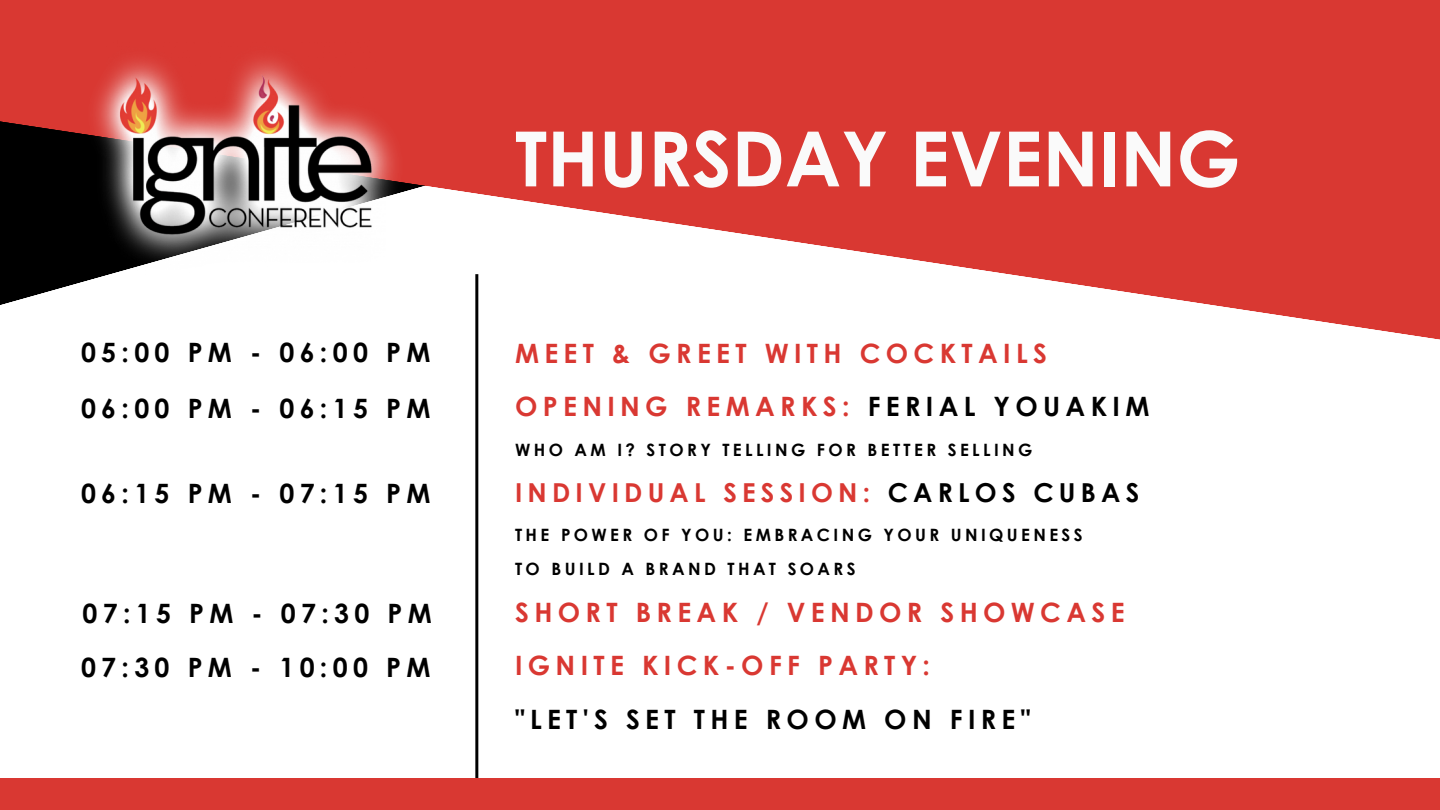
<style>
.page{position:relative;width:1440px;height:810px;background:#fff}
.page>*{position:absolute;margin:0;border:0;box-sizing:border-box;transform-origin:0 0}
.t1{font:700 76.2px "Century Gothic";color:#fafafa}
.t2{font:700 26.7px "Century Gothic";letter-spacing:.2em;color:#000}
.t3{font:700 26.7px "Century Gothic";letter-spacing:.2em;color:#d93832}
.t4{font:700 26.1px "Century Gothic";letter-spacing:.2em;color:#d93832}
.t5{font:700 17px "Century Gothic";letter-spacing:.2em;color:#000}
.s1{color:#000}
</style>
<div class="page">
<svg style="left:0;top:0;width:1440px;height:347px;fill:#d93832"></svg>
<img style="left:81px;top:40px;width:327px;height:234px">
<hr style="left:475px;top:274px;width:3px;height:512px;background:#000">
<div style="left:0;top:778px;width:1440px;height:32px;background:#d93832"></div>
<p class="t2" style="left:81px;top:335px;width:351px">05:00 PM - 06:00 PM</p>
<p class="t2" style="left:81px;top:391px;width:351px">06:00 PM - 06:15 PM</p>
<p class="t2" style="left:81px;top:477px;width:351px">06:15 PM - 07:15 PM</p>
<p class="t2" style="left:82px;top:596px;width:351px">07:15 PM - 07:30 PM</p>
<p class="t2" style="left:81px;top:650px;width:351px">07:30 PM - 10:00 PM</p>
<p class="t1" style="left:515px;top:110px;width:727px">THURSDAY EVENING</p>
<p class="t3" style="left:515px;top:336px;width:533px">MEET &amp; GREET WITH COCKTAILS</p>
<p class="t3" style="left:515px;top:389px;width:636px">OPENING REMARKS: <span class="s1">FERIAL YOUAKIM</span></p>
<p class="t5" style="left:515px;top:439px;width:519px">WHO AM I? STORY TELLING FOR BETTER SELLING</p>
<p class="t4" style="left:515px;top:476px;width:626px">INDIVIDUAL SESSION: <span class="s1">CARLOS CUBAS</span></p>
<p class="t5" style="left:515px;top:524px;width:569px">THE POWER OF YOU: EMBRACING YOUR UNIQUENESS</p>
<p class="t5" style="left:515px;top:558px;width:342px">TO BUILD A BRAND THAT SOARS</p>
<p class="t3" style="left:515px;top:595px;width:611px">SHORT BREAK / VENDOR SHOWCASE</p>
<p class="t3" style="left:515px;top:649px;width:416px">IGNITE KICK-OFF PARTY:</p>
<p class="t2" style="left:515px;top:702px;width:517px">"LET'S SET THE ROOM ON FIRE"</p>
</div>
